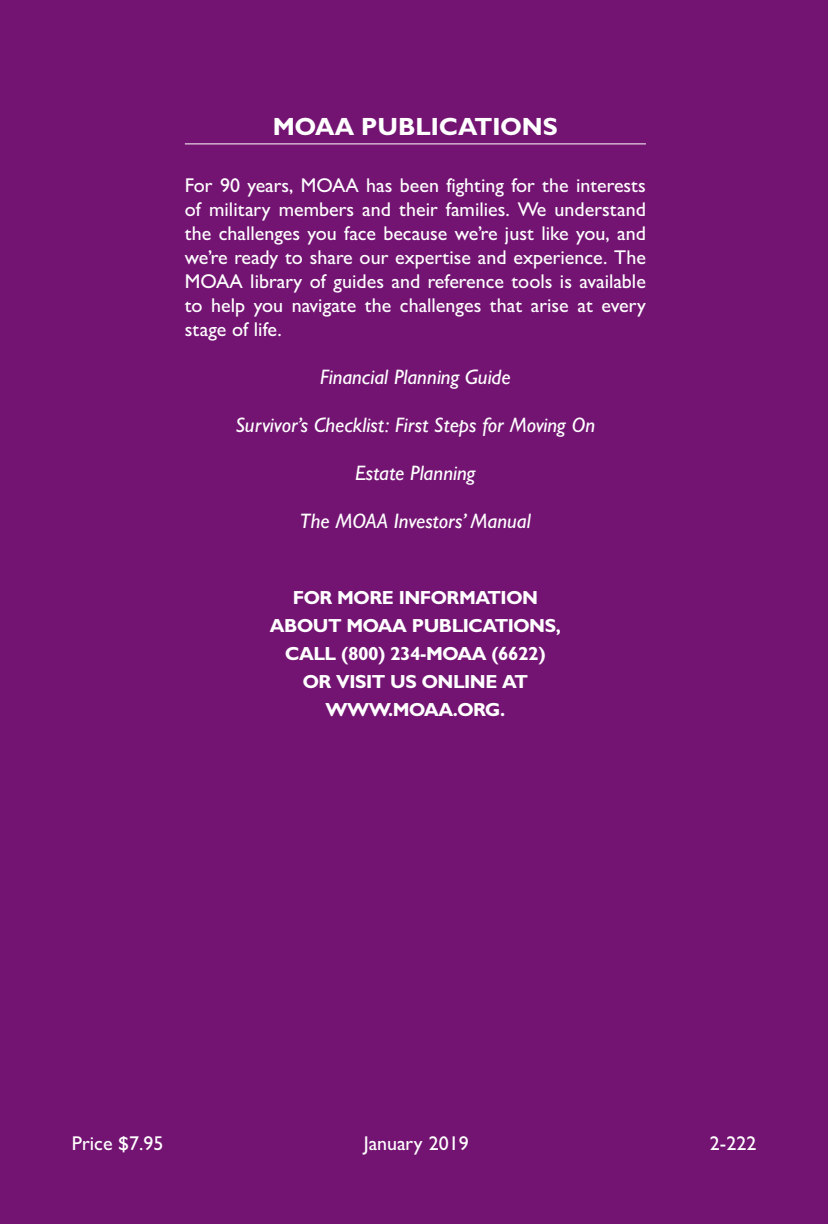
<style>
.page{position:relative;width:828px;height:1224px;background:#731472}
.page>*{position:absolute;margin:0;border:0;box-sizing:border-box;transform-origin:0 0}
.t1{font:700 25px "Gill Sans MT Pro";color:#fff}
.t2{font:italic 500 21px "Gill Sans MT Pro";color:#fff}
.t3{font:500 20px/24px "Gill Sans MT Pro";color:#fff;text-align:justify}
.t4{font:700 19px/28px "Gill Sans MT Pro";letter-spacing:-.025em;color:#fff;text-align:center}
</style>
<div class="page">
<hr style="left:185px;top:143px;width:461px;height:1px;background:#fff">
<p class="t1" style="left:273px;top:111px;width:287px">MOAA PUBLICATIONS</p>
<p class="t3" style="left:185px;top:173px;width:463px">For 90 years, MOAA has been fighting for the interests of military members and their families. We understand the challenges you face because we’re just like you, and we’re ready to share our expertise and experience. The MOAA library of guides and reference tools is available to help you navigate the challenges that arise at every stage of life.</p>
<p class="t2" style="left:320px;top:364px;width:192px">Financial Planning Guide</p>
<p class="t2" style="left:235px;top:412px;width:362px">Survivor’s Checklist: First Steps for Moving On</p>
<p class="t2" style="left:355px;top:460px;width:122px">Estate Planning</p>
<p class="t2" style="left:300px;top:508px;width:232px">The MOAA Investors’ Manual</p>
<p class="t4" style="left:270px;top:583px;width:292px">FOR MORE INFORMATION<br>ABOUT MOAA PUBLICATIONS,<br>CALL (800) 234-MOAA (6622)<br>OR VISIT US ONLINE AT<br>WWW.MOAA.ORG.</p>
<p class="t3" style="left:72px;top:1131px;width:93px">Price $7.95</p>
<p class="t3" style="left:364px;top:1131px;width:107px">January 2019</p>
<p class="t3" style="left:710px;top:1131px;width:48px">2-222</p>
</div>
